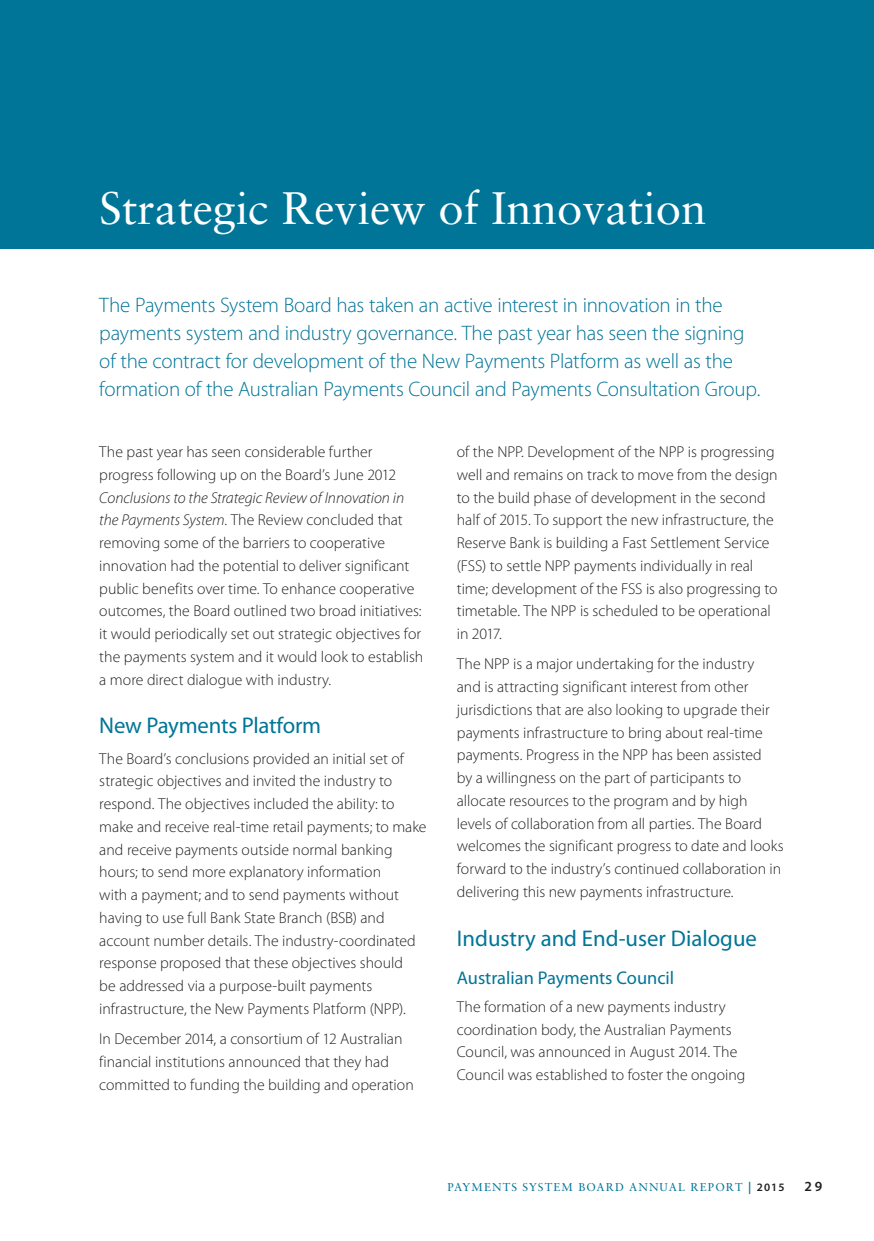
<style>
.page{position:relative;width:874px;height:1241px;background:#fff}
.page>*{position:absolute;margin:0;border:0;box-sizing:border-box;transform-origin:0 0}
.t1{font:45.5px "Sabon LT Std";color:#fff}
.t2{font:22.75px "Myriad Pro";color:#007598}
.t3{font:300 21px/28px "Myriad Pro";letter-spacing:-.015em;color:#007598}
.t4{font:18.38px "Myriad Pro";color:#007598}
.t5{font:300 15.75px/22.8px "Myriad Pro";color:#231f20}
.t6{font:600 14px "Myriad Pro";color:#231f20}
.t7{font:11.38px "Sabon LT Std";letter-spacing:.1em;color:#007598}
.s1{font-style:italic}
.s2{font-family:"Myriad Pro";font-weight:600;font-size:12.25px}
.s3{font-family:"Myriad Pro";font-weight:600;color:#231f20}
</style>
<div class="page">
<div style="left:0;top:0;width:873px;height:248px;background:#007598"></div>
<h1 class="t1" style="left:99px;top:181px;width:608px">Strategic Review of Innovation</h1>
<p class="t3" style="left:99px;top:290px;width:662px">The Payments System Board has taken an active interest in innovation in the payments system and industry governance. The past year has seen the signing of the contract for development of the New Payments Platform as well as the formation of the Australian Payments Council and Payments Consultation Group.</p>
<p class="t5" style="left:99px;top:440px;width:298px">The past year has seen considerable further progress following up on the Board’s June 2012</p>
<p class="t5" style="left:99px;top:486px;width:325px"><span class="s1">Conclusions to the Strategic Review of Innovation in the Payments System</span>. The Review concluded that removing some of the barriers to cooperative innovation had the potential to deliver significant public benefits over time. To enhance cooperative outcomes, the Board outlined two broad initiatives: it would periodically set out strategic objectives for the payments system and it would look to establish a more direct dialogue with industry.</p>
<h2 class="t2" style="left:99px;top:711px;width:223px">New Payments Platform</h2>
<p class="t5" style="left:99px;top:746px;width:328px">The Board’s conclusions provided an initial set of strategic objectives and invited the industry to respond. The objectives included the ability: to make and receive real-time retail payments; to make and receive payments outside normal banking hours; to send more explanatory information<br>with a payment; and to send payments without having to use full Bank State Branch (BSB) and account number details. The industry-coordinated response proposed that these objectives should<br>be addressed via a purpose-built payments infrastructure, the New Payments Platform (NPP).</p>
<p class="t5" style="left:99px;top:1027px;width:316px">In December 2014, a consortium of 12 Australian financial institutions announced that they had committed to funding the building and operation</p>
<p class="t5" style="left:456px;top:440px;width:322px">of the NPP. Development of the NPP is progressing well and remains on track to move from the design to the build phase of development in the second half of 2015. To support the new infrastructure, the Reserve Bank is building a Fast Settlement Service (FSS) to settle NPP payments individually in real time; development of the FSS is also progressing to timetable. The NPP is scheduled to be operational in 2017.</p>
<p class="t5" style="left:456px;top:652px;width:328px">The NPP is a major undertaking for the industry<br>and is attracting significant interest from other jurisdictions that are also looking to upgrade their payments infrastructure to bring about real-time payments. Progress in the NPP has been assisted<br>by a willingness on the part of participants to allocate resources to the program and by high levels of collaboration from all parties. The Board welcomes the significant progress to date and looks forward to the industry’s continued collaboration in delivering this new payments infrastructure.</p>
<h2 class="t2" style="left:456px;top:923px;width:301px">Industry and End-user Dialogue</h2>
<p class="t4" style="left:456px;top:966px;width:219px">Australian Payments Council</p>
<p class="t5" style="left:456px;top:994px;width:290px">The formation of a new payments industry coordination body, the Australian Payments Council, was announced in August 2014. The Council was established to foster the ongoing</p>
<p class="t7" style="left:447px;top:1180px;width:338px">PAYMENTS SYSTEM BOARD ANNUAL REPORT <span class="s2">|</span> <span class="s3">2015</span></p>
<p class="t6" style="left:804px;top:1177px;width:19px">29</p>
</div>
